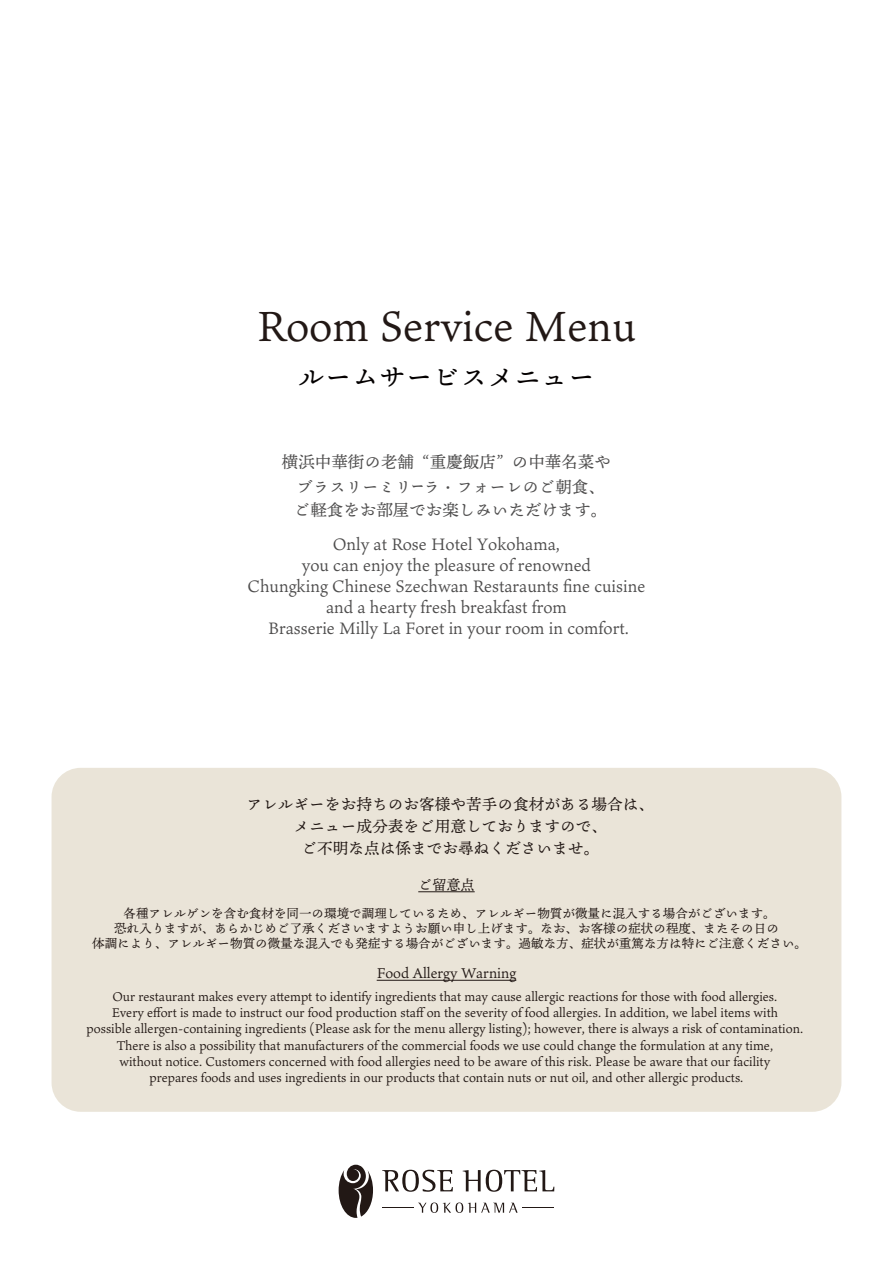
<style>
.page{position:relative;width:893px;height:1263px;background:#fff}
.page>*{position:absolute;margin:0;border:0;box-sizing:border-box;transform-origin:0 0}
.t1{font:42px "Ten Mincho";color:#221815}
.t2{font:27px "Ten Mincho";color:#040000}
.t3{font:16.5px/21px "Ten Mincho";color:#4e4d4d;text-align:center}
.t4{font:15.75px/21.9px "Ten Mincho";color:#221815;text-align:center}
.t5{font:14.1px "Ten Mincho";color:#221815}
.t6{font:12.6px/16.4px "Ten Mincho";color:#221815;text-align:center}
.s1{font-family:"FGP Heisei Mincho W7"}
</style>
<div class="page">
<div style="left:52px;top:768px;width:789px;height:344px;background:#eae4d8;border-radius:29px"></div>
<hr style="left:418px;top:891px;width:57px;height:1px;background:#221815">
<hr style="left:377px;top:980px;width:139px;height:1px;background:#221815">
<svg style="left:382px;top:1170px;width:71px;height:22px"></svg>
<svg style="left:463px;top:1170px;width:91px;height:22px"></svg>
<svg style="left:418px;top:1202px;width:100px;height:11px"></svg>
<hr style="left:382px;top:1207px;width:32px;height:1px;background:#221815">
<hr style="left:522px;top:1207px;width:32px;height:1px;background:#221815">
<svg style="left:339px;top:1165px;width:34px;height:53px"></svg>
<h1 class="t1" style="left:257px;top:302px;width:381px">Room Service Menu</h1>
<h2 class="t2" style="left:298px;top:361px;width:298px">ルームサービスメニュー</h2>
<h3 class="t3" style="left:282px;top:451px;width:330px;line-height:24px">横浜中華街の老舗 “重慶飯店” の中華名菜やブラスリーミリ<span class="s1">ｰ</span>ラ・フォーレのご朝食、ご軽食をお部屋でお楽しみいただけます。</h3>
<h3 class="t3" style="left:248px;top:534px;width:399px">Only at Rose Hotel Yokohama,<br>you can enjoy the pleasure of renowned<br>Chungking Chinese Szechwan Restaraunts fine cuisine and a hearty fresh breakfast from<br>Brasserie Milly La Foret in your room in comfort.</h3>
<p class="t4" style="left:247px;top:794px;width:409px">アレルギーをお持ちのお客様や苦手の食材がある場合は、メニュー成分表をご用意しておりますので、<br>ご不明な点は係までお尋ねくださいませ。</p>
<p class="t5" style="left:418px;top:876px;width:58px">ご留意点</p>
<p class="t6" style="left:92px;top:906px;width:716px;line-height:14.9px">各種アレルゲンを含む食材を同一の環境で調理しているため、アレルギー物質が微量に混入する場合がございます。<br>恐れ入りますが、あらかじめご了承くださいますようお願い申し上げます。なお、お客様の症状の程度、またその日の<br>体調により、アレルギー物質の微量な混入でも発症する場合がございます。過敏な方、症状が重篤な方は特にご注意ください。</p>
<p class="t5" style="left:377px;top:965px;width:141px">Food Allergy Warning</p>
<p class="t6" style="left:87px;top:988px;width:718px">Our restaurant makes every attempt to identify ingredients that may cause allergic reactions for those with food allergies.<br>Every effort is made to instruct our food production staff on the severity of food allergies. In addition, we label items with<br>possible allergen-containing ingredients (Please ask for the menu allergy listing); however, there is always a risk of contamination.<br>There is also a possibility that manufacturers of the commercial foods we use could change the formulation at any time,<br>without notice. Customers concerned with food allergies need to be aware of this risk. Please be aware that our facility<br>prepares foods and uses ingredients in our products that contain nuts or nut oil, and other allergic products.</p>
</div>
